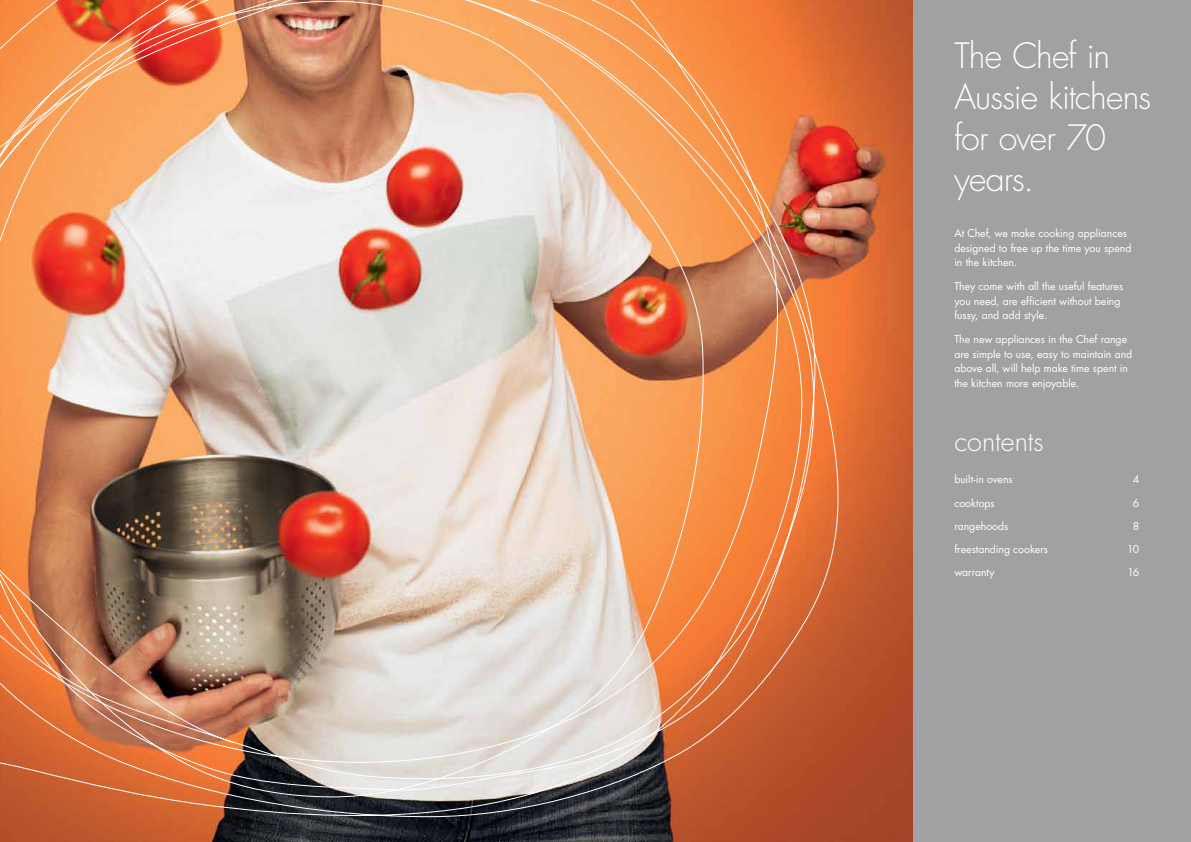
<style>
.page{position:relative;width:1191px;height:842px;background:#fff}
.page>*{position:absolute;margin:0;border:0;box-sizing:border-box;transform-origin:0 0}
.t1{font:300 34px/40.8px "Futura LT";letter-spacing:-.03em;color:#fff}
.t2{font:300 27px "Futura LT";color:#fff}
.t3{font:10.5px/14.8px "Futura LT";color:#fff}
</style>
<div class="page">
<img style="left:0;top:0;width:913px;height:842px">
<div style="left:913px;top:0;width:278px;height:842px;background:#a1a1a4"></div>
<img style="left:0;top:0;width:847px;height:830px">
<h1 class="t1" style="left:954px;top:37px;width:198px">The Chef in<br>Aussie kitchens for over 70 years.</h1>
<p class="t3" style="left:954px;top:226px;width:179px">At Chef, we make cooking appliances designed to free up the time you spend in the kitchen.</p>
<p class="t3" style="left:954px;top:279px;width:170px">They come with all the useful features you need, are efficient without being fussy, and add style.</p>
<p class="t3" style="left:954px;top:332px;width:179px">The new appliances in the Chef range are simple to use, easy to maintain and above all, will help make time spent in the kitchen more enjoyable.</p>
<h2 class="t2" style="left:954px;top:425px;width:91px">contents</h2>
<p class="t3" style="left:954px;top:472px;width:60px">built-in ovens</p>
<p class="t3" style="left:1133px;top:472px;width:8px">4</p>
<p class="t3" style="left:954px;top:495px;width:42px">cooktops</p>
<p class="t3" style="left:1133px;top:495px;width:8px">6</p>
<p class="t3" style="left:954px;top:519px;width:56px">rangehoods</p>
<p class="t3" style="left:1133px;top:519px;width:8px">8</p>
<p class="t3" style="left:954px;top:542px;width:95px">freestanding cookers</p>
<p class="t3" style="left:1127px;top:542px;width:14px">10</p>
<p class="t3" style="left:954px;top:565px;width:42px">warranty</p>
<p class="t3" style="left:1127px;top:565px;width:13px">16</p>
</div>
